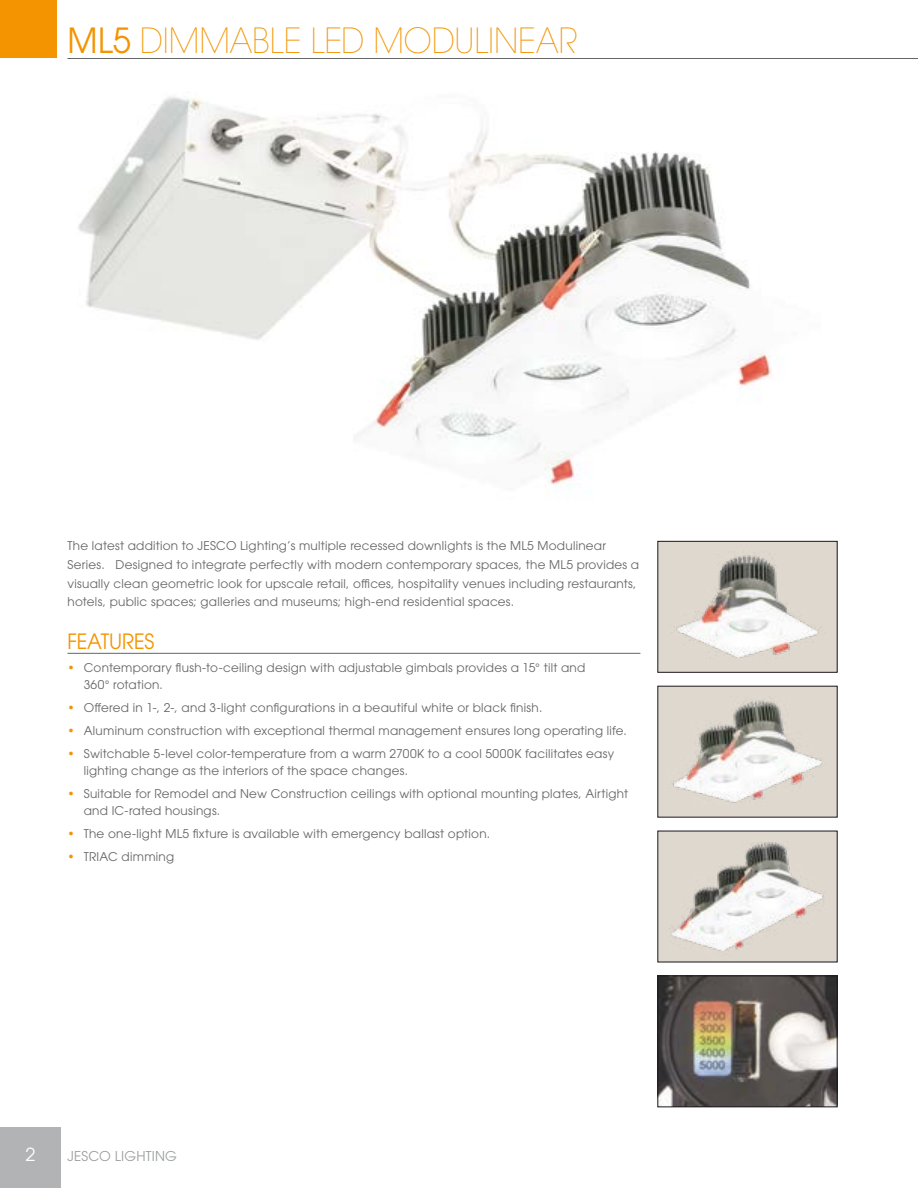
<style>
.page{position:relative;width:918px;height:1188px;background:#fff}
.page>*{position:absolute;margin:0;border:0;box-sizing:border-box;transform-origin:0 0}
.t1{font:200 34.5px "ITC Avant Garde Std";color:#f39400;scale:.95 1}
.t2{font:21px "ITC Avant Garde Std";letter-spacing:-.01em;color:#f39400;scale:.95 1}
.t3{font:18px "ITC Avant Garde Std";color:#fff}
.t4{font:13.5px "ITC Avant Garde Std";letter-spacing:.015em;color:#9c9e9f}
.t5{font:12px/16.5px "ITC Avant Garde Std";letter-spacing:.02em;color:#646567}
.s1{font-weight:400}
.s2{color:#f39400}
</style>
<div class="page">
<div style="left:0;top:0;width:57px;height:58px;background:#f39400"></div>
<div style="left:0;top:1127px;width:61px;height:61px;background:#b1b3b4"></div>
<hr style="left:68px;top:58px;width:850px;height:1px;background:#646567">
<img style="left:78px;top:96px;width:694px;height:389px">
<hr style="left:68px;top:653px;width:572px;height:1px;background:#646567">
<img style="left:660px;top:543px;width:175px;height:127px">
<img style="left:660px;top:688px;width:175px;height:127px">
<img style="left:660px;top:833px;width:175px;height:127px">
<img style="left:660px;top:978px;width:175px;height:127px">
<div style="left:658px;top:976px;width:179px;height:131px;border:1px solid #1a171c"></div>
<h1 class="t1" style="left:68px;top:19px;width:538px"><span class="s1">ML5</span> DIMMABLE LED MODULINEAR</h1>
<p class="t5" style="left:68px;top:536px;width:573px;line-height:18.8px">The latest addition to JESCO Lighting’s multiple recessed downlights is the ML5 Modulinear Series. Designed to integrate perfectly with modern contemporary spaces, the ML5 provides a visually clean geometric look for upscale retail, offices, hospitality venues including restaurants, hotels, public spaces; galleries and museums; high-end residential spaces.</p>
<h2 class="t2" style="left:68px;top:628px;width:93px">FEATURES</h2>
<p class="t5" style="left:84px;top:659px;width:503px;text-indent:-16px"><span class="s2">•</span> Contemporary flush-to-ceiling design with adjustable gimbals provides a 15° tilt and<br>360° rotation.</p>
<p class="t5" style="left:68px;top:699px;width:476px"><span class="s2">•</span> Offered in 1-, 2-, and 3-light configurations in a beautiful white or black finish.</p>
<p class="t5" style="left:68px;top:722px;width:561px"><span class="s2">•</span> Aluminum construction with exceptional thermal management ensures long operating life.</p>
<p class="t5" style="left:84px;top:746px;width:532px;text-indent:-16px"><span class="s2">•</span> Switchable 5-level color-temperature from a warm 2700K to a cool 5000K facilitates easy lighting change as the interiors of the space changes.</p>
<p class="t5" style="left:84px;top:785px;width:546px;text-indent:-16px"><span class="s2">•</span> Suitable for Remodel and New Construction ceilings with optional mounting plates, Airtight and IC-rated housings.</p>
<p class="t5" style="left:68px;top:825px;width:424px"><span class="s2">•</span> The one-light ML5 fixture is available with emergency ballast option.</p>
<p class="t5" style="left:68px;top:848px;width:108px"><span class="s2">•</span> TRIAC dimming</p>
<h3 class="t3" style="left:26px;top:1143px;width:11px">2</h3>
<p class="t4" style="left:68px;top:1148px;width:111px">JESCO LIGHTING</p>
</div>
